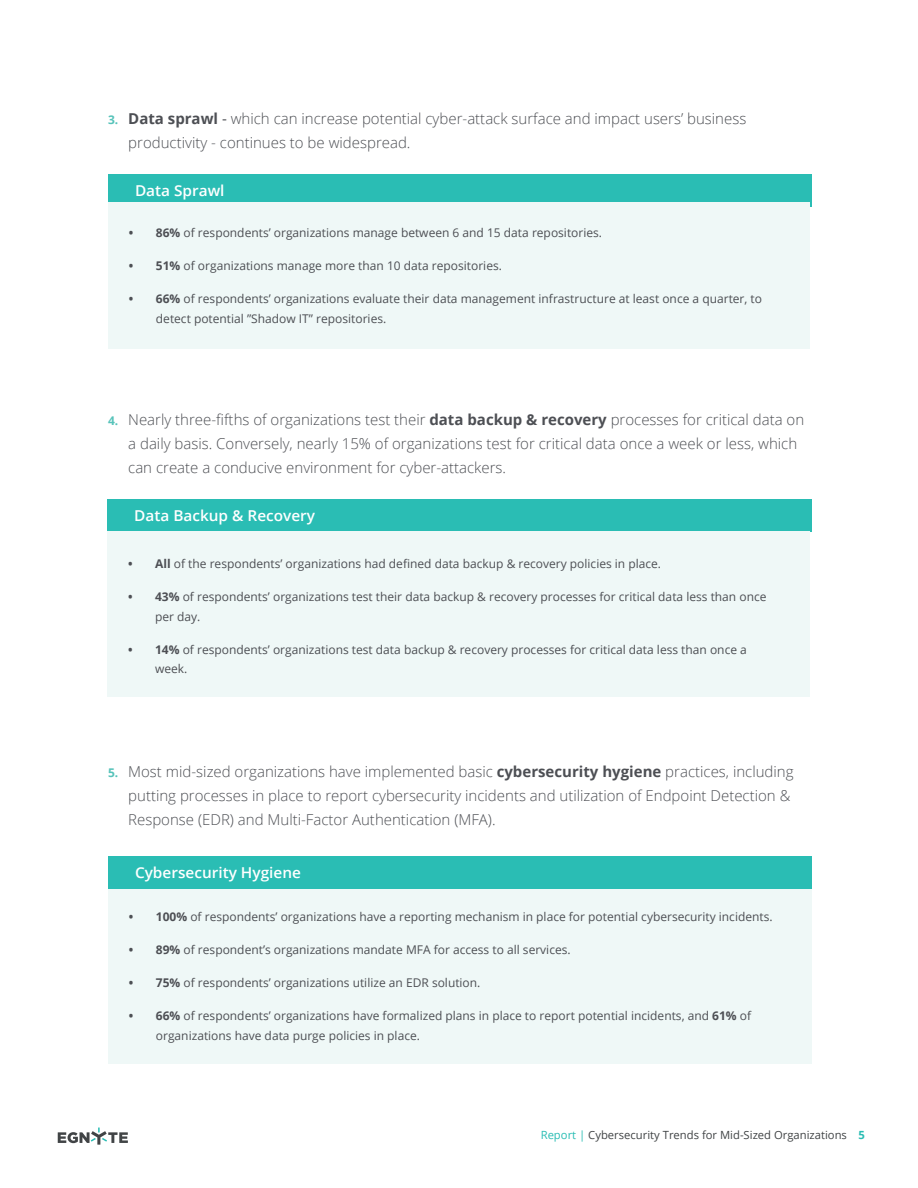
<style>
.page{position:relative;width:918px;height:1188px;background:#fff}
.page>*{position:absolute;margin:0;border:0;box-sizing:border-box;transform-origin:0 0}
.t1{font:300 15px/24px "Open Sans";color:#4d4f54}
.body_text{font:600 15px "Open Sans";color:#fff}
.t2{font:12px/19.5px "Open Sans";color:#4d4f54}
.t3{font:11.25px "Open Sans";color:#414446}
.s1{font-weight:700;font-size:12px;color:#57c3ba}
.s2{font-weight:700}
.s3{font-weight:400}
.s4{color:#2abdb4}
.s5{font-weight:700;color:#2abdb4}
</style>
<div class="page">
<svg style="left:58px;top:1128px;width:70px;height:17px"></svg>
<div style="left:108px;top:174px;width:704px;height:33px;background:#2abdb4"></div>
<div style="left:108px;top:202px;width:702px;height:147px;background:#eff8f7"></div>
<div style="left:107px;top:499px;width:705px;height:32px;background:#2abdb4"></div>
<div style="left:107px;top:531px;width:703px;height:166px;background:#eff8f7"></div>
<div style="left:108px;top:856px;width:704px;height:33px;background:#2abdb4"></div>
<div style="left:108px;top:889px;width:704px;height:174px;background:#eff8f7"></div>
<p class="t1" style="left:128px;top:106px;width:620px;text-indent:-20px"><span class="s1">3.</span> <span class="s2">Data sprawl</span> <span class="s3">-</span> which can increase potential cyber-attack surface and impact users’ business productivity - continues to be widespread.</p>
<p class="body_text" style="left:135px;top:181px;width:91px">Data Sprawl</p>
<p class="t2" style="left:129px;top:223px;width:475px"><span class="s2">• 86%</span> of respondents’ organizations manage between 6 and 15 data repositories.</p>
<p class="t2" style="left:129px;top:256px;width:375px"><span class="s2">• 51%</span> of organizations manage more than 10 data repositories.</p>
<p class="t2" style="left:156px;top:289px;width:608px;text-indent:-27px"><span class="s2">• 66%</span> of respondents’ organizations evaluate their data management infrastructure at least once a quarter, to detect potential ”Shadow IT” repositories.</p>
<p class="t1" style="left:128px;top:407px;width:678px;text-indent:-20px"><span class="s1">4.</span> Nearly three-fifths of organizations test their <span class="s2">data backup &amp; recovery</span> processes for critical data on a daily basis. Conversely, nearly 15% of organizations test for critical data once a week or less, which can create a conducive environment for cyber-attackers.</p>
<p class="body_text" style="left:134px;top:505px;width:183px">Data Backup &amp; Recovery</p>
<p class="t2" style="left:128px;top:554px;width:535px"><span class="s2">• All</span> of the respondents’ organizations had defined data backup &amp; recovery policies in place.</p>
<p class="t2" style="left:155px;top:587px;width:613px;text-indent:-27px"><span class="s2">• 43%</span> of respondents’ organizations test their data backup &amp; recovery processes for critical data less than once per day.</p>
<p class="t2" style="left:155px;top:639px;width:593px;text-indent:-27px"><span class="s2">• 14%</span> of respondents’ organizations test data backup &amp; recovery processes for critical data less than once a week.</p>
<p class="t1" style="left:128px;top:759px;width:667px;text-indent:-20px"><span class="s1">5.</span> Most mid-sized organizations have implemented basic <span class="s2">cybersecurity hygiene</span> practices, including putting processes in place to report cybersecurity incidents and utilization of Endpoint Detection &amp;<br>Response (EDR) and Multi-Factor Authentication (MFA).</p>
<p class="body_text" style="left:135px;top:862px;width:168px">Cybersecurity Hygiene</p>
<p class="t2" style="left:129px;top:907px;width:645px"><span class="s2">• 100%</span> of respondents’ organizations have a reporting mechanism in place for potential cybersecurity incidents.</p>
<p class="t2" style="left:129px;top:940px;width:443px"><span class="s2">• 89%</span> of respondent’s organizations mandate MFA for access to all services.</p>
<p class="t2" style="left:129px;top:973px;width:353px"><span class="s2">• 75%</span> of respondents’ organizations utilize an EDR solution.</p>
<p class="t2" style="left:156px;top:1006px;width:597px;text-indent:-27px"><span class="s2">• 66%</span> of respondents’ organizations have formalized plans in place to report potential incidents, and <span class="s2">61%</span> of organizations have data purge policies in place.</p>
<p class="t3" style="left:541px;top:1127px;width:326px"><span class="s4">Report |</span> Cybersecurity Trends for Mid-Sized Organizations <span class="s5">5</span></p>
</div>
